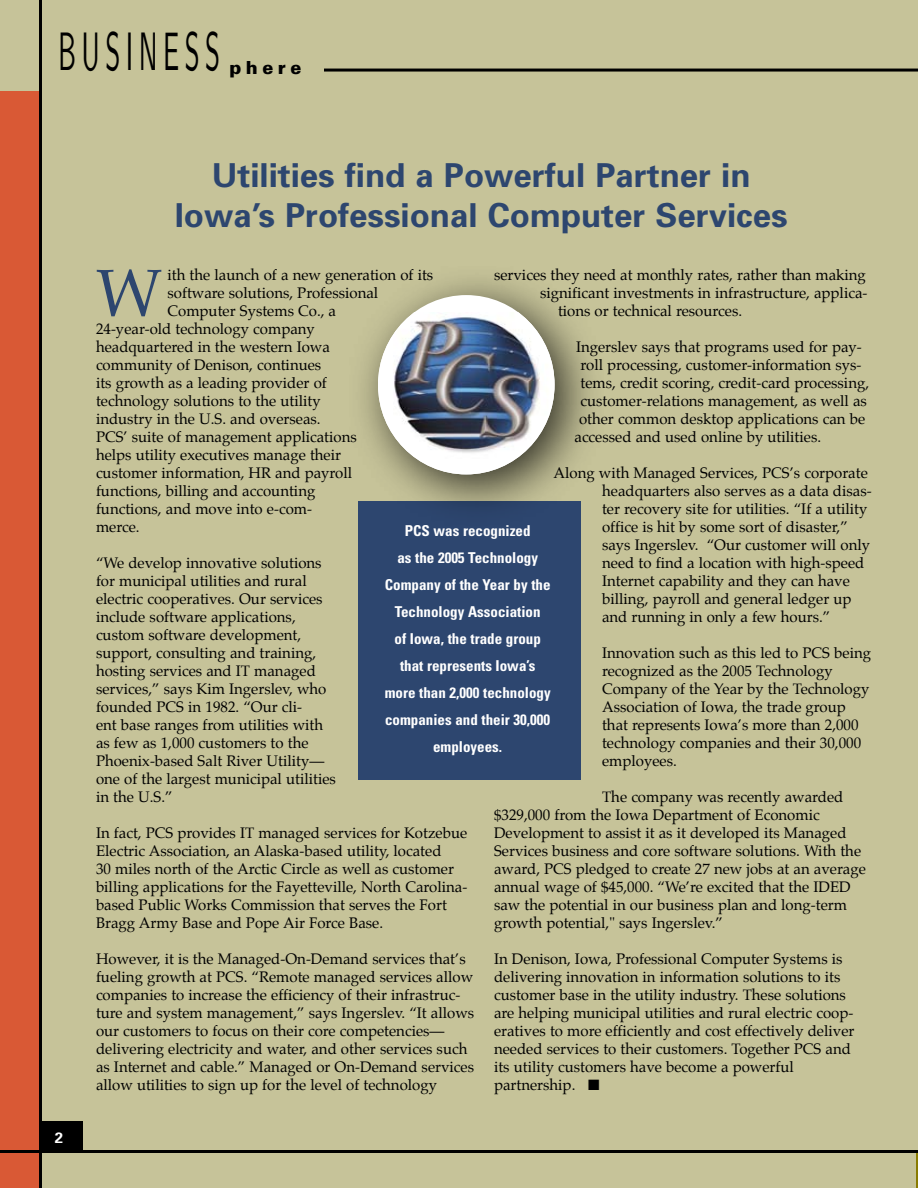
<style>
.page{position:relative;width:918px;height:1188px;background:#c6c399}
.page>*{position:absolute;margin:0;border:0;box-sizing:border-box;transform-origin:0 0}
.t1{font:66.6px "Palatino";color:#2d466f}
.t2{font:54px "Nova";letter-spacing:.2em;color:#000;scale:.5 1}
.t3{font:700 33px/39.6px "Univers";color:#2d466f;text-align:center}
.t4{font:900 18px "Univers";letter-spacing:.25em;color:#000}
.t5{font:15px/18px "Palatino";color:#000}
.t6{font:700 condensed 15px/27px "Univers";color:#fff;text-align:center}
.t7{font:700 15px "Univers";color:#fff}
</style>
<div class="page">
<hr style="left:916px;top:1152px;width:2px;height:36px;background:#897b00">
<div style="left:0;top:91px;width:41px;height:1097px;background:#d95935"></div>
<hr style="left:0;top:1150px;width:918px;height:3px;background:#000">
<hr style="left:39px;top:0;width:3px;height:1188px;background:#000">
<div style="left:40px;top:1121px;width:43px;height:31px;background:#000"></div>
<hr style="left:324px;top:69px;width:594px;height:3px;background:#000">
<div style="left:358px;top:501px;width:222px;height:279px;background:#2d466f"></div>
<div style="left:349px;top:266px;width:255px;height:259px;background:#000;opacity:.75"></div>
<div style="left:378px;top:295px;width:177px;height:179px;background:#fff;border-radius:50%"></div>
<img style="left:378px;top:312px;width:177px;height:162px">
<h2 class="t2" style="left:58px;top:19px;width:326px">BUSINESS</h2>
<p class="t4" style="left:229px;top:56px;width:73px">phere</p>
<h3 class="t3" style="left:175px;top:155px;width:614px">Utilities find a Powerful Partner in<br>Iowa’s Professional Computer Services</h3>
<p class="t7" style="left:55px;top:1128px;width:10px">2</p>
<h1 class="t1" style="left:96px;top:250px;width:68px">W</h1>
<p class="t5" style="left:168px;top:267px;width:267px">ith the launch of a new generation of its</p>
<p class="t5" style="left:494px;top:267px;width:373px">services they need at monthly rates, rather than making</p>
<p class="t5" style="left:540px;top:285px;width:329px">significant investments in infrastructure, applica-</p>
<p class="t5" style="left:558px;top:303px;width:186px">tions or technical resources.</p>
<p class="t5" style="left:576px;top:339px;width:287px">Ingerslev says that programs used for pay-</p>
<p class="t5" style="left:580px;top:357px;width:282px">roll processing, customer-information sys-</p>
<p class="t5" style="left:580px;top:375px;width:290px">tems, credit scoring, credit-card processing,</p>
<p class="t5" style="left:580px;top:393px;width:288px">customer-relations management, as well as</p>
<p class="t5" style="left:579px;top:411px;width:288px">other common desktop applications can be</p>
<p class="t5" style="left:574px;top:429px;width:248px">accessed and used online by utilities.</p>
<p class="t5" style="left:602px;top:465px;width:271px;text-indent:-49px">Along with Managed Services, PCS’s corporate headquarters also serves as a data disas&shy;ter recovery site for utilities. “If a utility office is hit by some sort of disaster,” says Ingerslev. “Our customer will only need to find a location with high-speed Internet capability and they can have billing, payroll and general ledger up and running in only a few hours.”</p>
<p class="t5" style="left:602px;top:645px;width:271px">Innovation such as this led to PCS being recognized as the 2005 Technology Company of the Year by the Technology Association of Iowa, the trade group that represents Iowa’s more than 2,000 technology companies and their 30,000 employees.</p>
<p class="t5" style="left:494px;top:789px;width:373px;text-indent:108px">The company was recently awarded $329,000 from the Iowa Department of Economic Development to assist it as it developed its Managed Services business and core software solutions. With the award, PCS pledged to create 27 new jobs at an average annual wage of $45,000. “We’re excited that the IDED saw the potential in our business plan and long-term growth potential," says Ingerslev.”</p>
<p class="t5" style="left:494px;top:951px;width:362px">In Denison, Iowa, Professional Computer Systems is delivering innovation in information solutions to its customer base in the utility industry. These solutions are helping municipal utilities and rural electric coop&shy;eratives to more efficiently and cost effectively deliver needed services to their customers. Together PCS and its utility customers have become a powerful partnership. ■</p>
<p class="t5" style="left:168px;top:285px;width:212px">software solutions, Professional</p>
<p class="t5" style="left:168px;top:303px;width:170px">Computer Systems Co., a</p>
<p class="t5" style="left:96px;top:321px;width:220px">24-year-old technology company</p>
<p class="t5" style="left:96px;top:339px;width:235px">headquartered in the western Iowa</p>
<p class="t5" style="left:96px;top:357px;width:227px">community of Denison, continues</p>
<p class="t5" style="left:96px;top:375px;width:232px">its growth as a leading provider of</p>
<p class="t5" style="left:96px;top:393px;width:226px">technology solutions to the utility</p>
<p class="t5" style="left:96px;top:411px;width:226px">industry in the U.S. and overseas.</p>
<p class="t5" style="left:96px;top:429px;width:262px">PCS’ suite of management applications</p>
<p class="t5" style="left:96px;top:447px;width:247px">helps utility executives manage their</p>
<p class="t5" style="left:96px;top:465px;width:258px">customer information, HR and payroll</p>
<p class="t5" style="left:96px;top:483px;width:221px">functions, billing and accounting</p>
<p class="t5" style="left:96px;top:501px;width:218px">functions, and move into e-com-</p>
<p class="t5" style="left:96px;top:519px;width:45px">merce.</p>
<p class="t5" style="left:96px;top:555px;width:241px">“We develop innovative solutions for municipal utilities and rural electric cooperatives. Our services include software applications, custom software development, support, consulting and training, hosting services and IT managed services,” says Kim Ingerslev, who founded PCS in 1982. “Our cli-<br>ent base ranges from utilities with as few as 1,000 customers to the<br>Phoenix-based Salt River Utility— one of the largest municipal utilities in the U.S.”</p>
<p class="t5" style="left:96px;top:825px;width:373px">In fact, PCS provides IT managed services for Kotzebue Electric Association, an Alaska-based utility, located<br>30 miles north of the Arctic Circle as well as customer billing applications for the Fayetteville, North Carolina&shy;based Public Works Commission that serves the Fort Bragg Army Base and Pope Air Force Base.</p>
<p class="t5" style="left:96px;top:951px;width:380px">However, it is the Managed-On-Demand services that’s fueling growth at PCS. “Remote managed services allow companies to increase the efficiency of their infrastruc&shy;ture and system management,” says Ingerslev. “It allows our customers to focus on their core competencies— delivering electricity and water, and other services such as Internet and cable.” Managed or On-Demand services allow utilities to sign up for the level of technology</p>
<p class="t6" style="left:385px;top:517px;width:167px">PCS was recognized<br>as the 2005 Technology<br>Company of the Year by the<br>Technology Association<br>of Iowa, the trade group that represents Iowa’s more than 2,000 technology companies and their 30,000 employees.</p>
</div>
